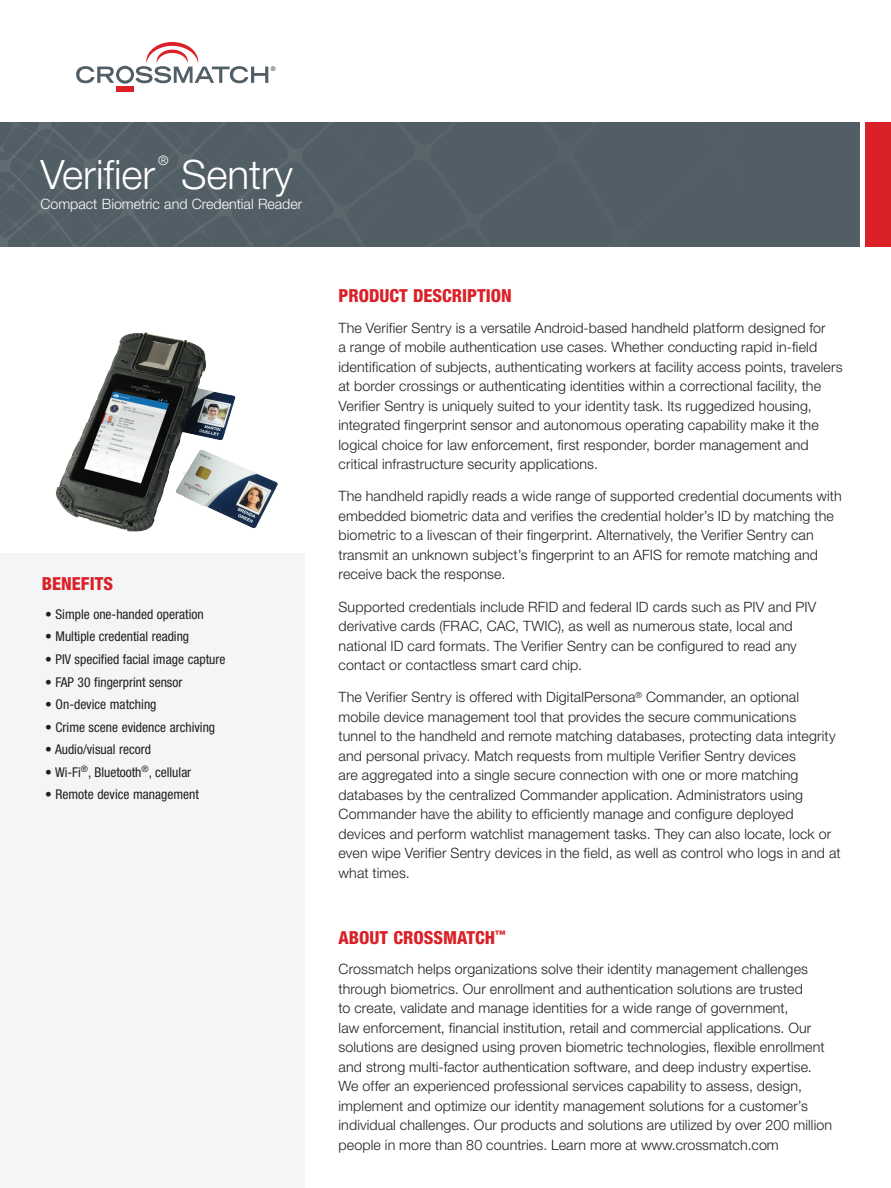
<style>
.page{position:relative;width:891px;height:1188px;background:#fff}
.page>*{position:absolute;margin:0;border:0;box-sizing:border-box;transform-origin:0 0}
.t1{font:300 40.5px "Helvetica Neue LT Std";color:#fff}
.t2{font:800 condensed 18px "Helvetica Neue LT Std";color:#da2128}
.t3{font:300 14.25px/19.5px "Helvetica Neue LT Std";letter-spacing:.01em;color:#231f20}
.t4{font:300 14.25px "Helvetica Neue LT Std";color:#fff}
.t5{font:condensed 13.5px "Helvetica Neue LT Std";color:#231f20}
.t6{font:300 13.05px "Helvetica Neue LT Std";color:#fff}
</style>
<div class="page">
<div style="left:0;top:122px;width:859px;height:125px;background:#525e65"></div>
<div style="left:865px;top:122px;width:26px;height:125px;background:#da2128"></div>
<svg style="left:0;top:122px;width:332px;height:125px"></svg>
<div style="left:0;top:554px;width:304px;height:634px;background:#f3f5f6"></div>
<div style="left:116px;top:86px;width:18px;height:6px;background:#da2128"></div>
<svg style="left:76px;top:42px;width:200px;height:42px"></svg>
<img style="left:42px;top:332px;width:246px;height:222px">
<h1 class="t1" style="left:40px;top:150px;width:116px">Verifier</h1>
<p class="t6" style="left:158px;top:153px;width:12px">®</p>
<h1 class="t1" style="left:181px;top:150px;width:113px">Sentry</h1>
<p class="t4" style="left:40px;top:196px;width:263px">Compact Biometric and Credential Reader</p>
<p class="t2" style="left:42px;top:573px;width:73px">BENEFITS</p>
<p class="t5" style="left:45px;top:606px;width:160px">• Simple one-handed operation</p>
<p class="t5" style="left:45px;top:629px;width:145px">• Multiple credential reading</p>
<p class="t5" style="left:45px;top:651px;width:182px">• PIV specified facial image capture</p>
<p class="t5" style="left:45px;top:674px;width:139px">• FAP 30 fingerprint sensor</p>
<p class="t5" style="left:45px;top:697px;width:113px">• On-device matching</p>
<p class="t5" style="left:45px;top:719px;width:171px">• Crime scene evidence archiving</p>
<p class="t5" style="left:45px;top:742px;width:107px">• Audio/visual record</p>
<p class="t5" style="left:45px;top:764px;width:148px">• Wi-Fi<sup>®</sup>, Bluetooth<sup>®</sup>, cellular</p>
<p class="t5" style="left:45px;top:787px;width:155px">• Remote device management</p>
<p class="t2" style="left:339px;top:285px;width:175px">PRODUCT DESCRIPTION</p>
<p class="t3" style="left:339px;top:317px;width:506px">The Verifier Sentry is a versatile Android-based handheld platform designed for<br>a range of mobile authentication use cases. Whether conducting rapid in-field identification of subjects, authenticating workers at facility access points, travelers at border crossings or authenticating identities within a correctional facility, the Verifier Sentry is uniquely suited to your identity task. Its ruggedized housing, integrated fingerprint sensor and autonomous operating capability make it the logical choice for law enforcement, first responder, border management and critical infrastructure security applications.</p>
<p class="t3" style="left:339px;top:486px;width:505px">The handheld rapidly reads a wide range of supported credential documents with embedded biometric data and verifies the credential holder’s ID by matching the biometric to a livescan of their fingerprint. Alternatively, the Verifier Sentry can transmit an unknown subject’s fingerprint to an AFIS for remote matching and receive back the response.</p>
<p class="t3" style="left:339px;top:596px;width:479px">Supported credentials include RFID and federal ID cards such as PIV and PIV derivative cards (FRAC, CAC, TWIC), as well as numerous state, local and national ID card formats. The Verifier Sentry can be configured to read any contact or contactless smart card chip.</p>
<p class="t3" style="left:339px;top:687px;width:504px">The Verifier Sentry is offered with DigitalPersona<sup>®</sup> Commander, an optional mobile device management tool that provides the secure communications<br>tunnel to the handheld and remote matching databases, protecting data integrity and personal privacy. Match requests from multiple Verifier Sentry devices<br>are aggregated into a single secure connection with one or more matching databases by the centralized Commander application. Administrators using Commander have the ability to efficiently manage and configure deployed devices and perform watchlist management tasks. They can also locate, lock or even wipe Verifier Sentry devices in the field, as well as control who logs in and at what times.</p>
<p class="t2" style="left:339px;top:926px;width:168px">ABOUT CROSSMATCH<sup>™</sup></p>
<p class="t3" style="left:339px;top:959px;width:495px">Crossmatch helps organizations solve their identity management challenges through biometrics. Our enrollment and authentication solutions are trusted<br>to create, validate and manage identities for a wide range of government,<br>law enforcement, financial institution, retail and commercial applications. Our solutions are designed using proven biometric technologies, flexible enrollment and strong multi-factor authentication software, and deep industry expertise.<br>We offer an experienced professional services capability to assess, design, implement and optimize our identity management solutions for a customer’s individual challenges. Our products and solutions are utilized by over 200 million people in more than 80 countries. Learn more at www.crossmatch.com</p>
</div>
